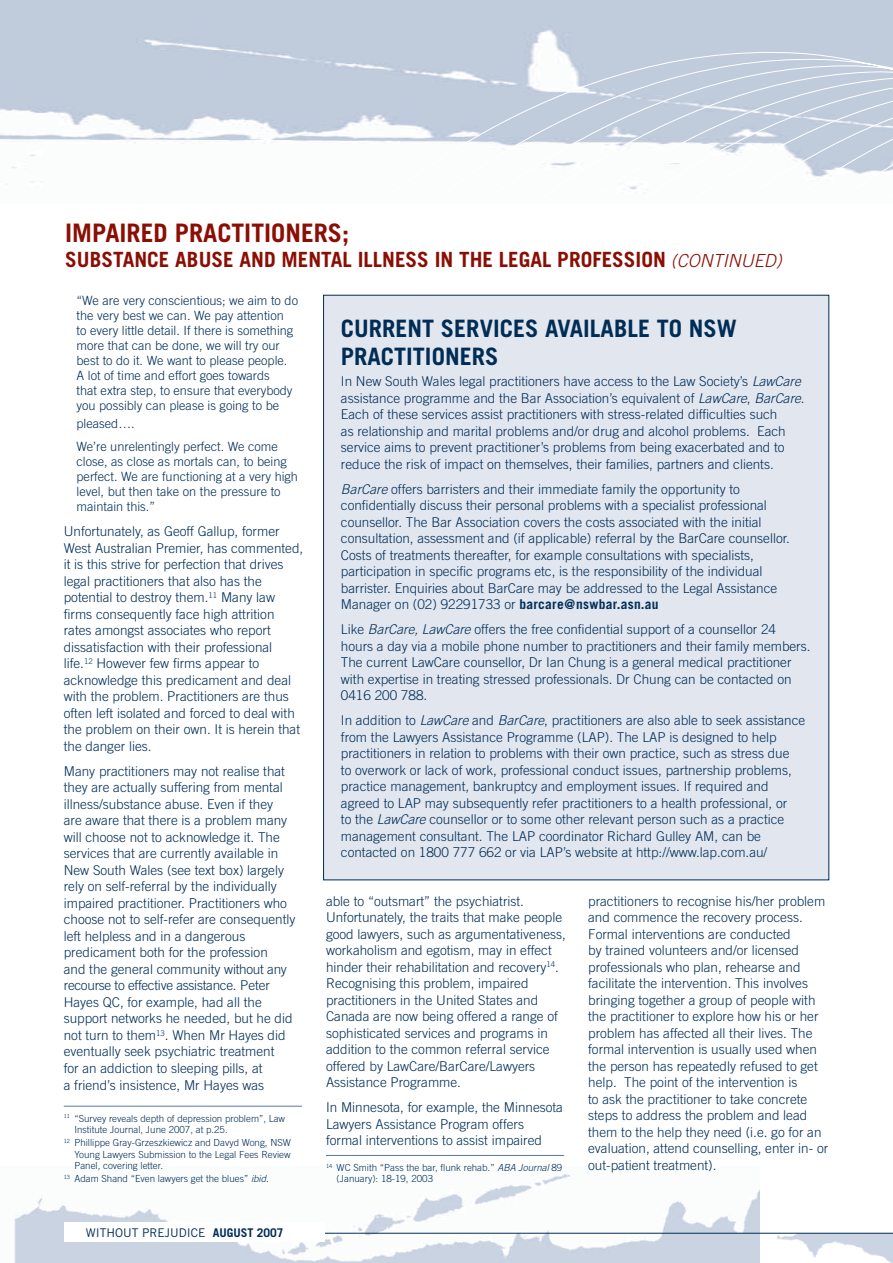
<style>
.page{position:relative;width:893px;height:1263px;background:#fff}
.page>*{position:absolute;margin:0;border:0;box-sizing:border-box;transform-origin:0 0}
.t1{font:700 25.5px "Trade Gothic";color:#8b0e04}
.t2{font:700 24px/28.8px "Trade Gothic";color:#002d56}
.t3{font:700 21px "Trade Gothic";color:#8b0e04}
.t4{font:300 13.5px/16.5px "Trade Gothic";color:#002d56}
.t5{font:300 12.75px/15px "Trade Gothic";color:#002d56}
.t6{font:12px "Trade Gothic";color:#002d56}
.t7{font:300 9.75px/11.2px "Trade Gothic";color:#002d56}
.s1{font-weight:300;font-style:italic;font-size:18px}
.s2{font-style:italic}
.s3{font-weight:700}
</style>
<div class="page">
<img style="left:0;top:0;width:893px;height:185px">
<svg style="left:334px;top:14px;width:559px;height:180px"></svg>
<img style="left:14px;top:1174px;width:746px;height:89px">
<img style="left:630px;top:1234px;width:263px;height:29px">
<hr style="left:281px;top:1233px;width:612px;height:1px;background:#002d56">
<div style="left:64px;top:1222px;width:260px;height:20px;background:#fff"></div>
<hr style="left:64px;top:1106px;width:238px;height:1px;background:#587a9d">
<hr style="left:326px;top:1155px;width:238px;height:1px;background:#587a9d">
<div style="left:324px;top:295px;width:505px;height:585px;background:#e1e6ef"></div>
<h1 class="t1" style="left:65px;top:223px;width:285px">IMPAIRED PRACTITIONERS;</h1>
<h3 class="t3" style="left:65px;top:252px;width:718px">SUBSTANCE ABUSE AND MENTAL ILLNESS IN THE LEGAL PROFESSION <span class="s1">(CONTINUED)</span></h3>
<p class="t5" style="left:77px;top:294px;width:223px">“We are very conscientious; we aim to do the very best we can. We pay attention<br>to every little detail. If there is something more that can be done, we will try our best to do it. We want to please people.<br>A lot of time and effort goes towards<br>that extra step, to ensure that everybody you possibly can please is going to be</p>
<p class="t5" style="left:77px;top:413px;width:203px;line-height:23.5px">pleased….<br>We’re unrelentingly perfect. We come</p>
<p class="t5" style="left:77px;top:455px;width:223px">close, as close as mortals can, to being perfect. We are functioning at a very high level, but then take on the pressure to maintain this.”</p>
<p class="t4" style="left:64px;top:524px;width:241px">Unfortunately, as Geoff Gallup, former West Australian Premier, has commented, it is this strive for perfection that drives legal practitioners that also has the potential to destroy them.<sup>11</sup> Many law firms consequently face high attrition rates amongst associates who report dissatisfaction with their professional life.<sup>12</sup> However few firms appear to acknowledge this predicament and deal with the problem. Practitioners are thus often left isolated and forced to deal with the problem on their own. It is herein that the danger lies.</p>
<p class="t4" style="left:64px;top:764px;width:233px">Many practitioners may not realise that they are actually suffering from mental illness/substance abuse. Even if they<br>are aware that there is a problem many will choose not to acknowledge it. The services that are currently available in New South Wales (see text box) largely rely on self-referral by the individually impaired practitioner. Practitioners who choose not to self-refer are consequently left helpless and in a dangerous predicament both for the profession<br>and the general community without any recourse to effective assistance. Peter Hayes QC, for example, had all the support networks he needed, but he did not turn to them<sup>13</sup>. When Mr Hayes did eventually seek psychiatric treatment<br>for an addiction to sleeping pills, at<br>a friend’s insistence, Mr Hayes was</p>
<p class="t7" style="left:74px;top:1113px;width:212px;text-indent:-11px"><sup>11</sup> “Survey reveals depth of depression problem”, Law<br>Institute Journal, June 2007, at p.25.</p>
<p class="t7" style="left:74px;top:1138px;width:218px;text-align:justify;text-indent:-11px"><sup>12</sup> Phillippe Gray-Grzeszkiewicz and Davyd Wong, NSW Young Lawyers Submission to the Legal Fees Review Panel, covering letter.</p>
<p class="t7" style="left:64px;top:1174px;width:207px"><sup>13</sup> Adam Shand “Even lawyers get the blues” <span class="s2">ibid.</span></p>
<p class="t6" style="left:86px;top:1228px;width:199px">WITHOUT PREJUDICE <span class="s3">AUGUST 2007</span></p>
<h2 class="t2" style="left:341px;top:316px;width:397px">CURRENT SERVICES AVAILABLE TO NSW<br>PRACTITIONERS</h2>
<p class="t4" style="left:341px;top:374px;width:465px">In New South Wales legal practitioners have access to the Law Society’s <span class="s2">LawCare </span>assistance programme and the Bar Association’s equivalent of <span class="s2">LawCare</span>, <span class="s2">BarCare</span>.<br>Each of these services assist practitioners with stress-related difficulties such<br>as relationship and marital problems and/or drug and alcohol problems. Each service aims to prevent practitioner’s problems from being exacerbated and to reduce the risk of impact on themselves, their families, partners and clients.</p>
<p class="t4" style="left:341px;top:482px;width:451px"><span class="s2">BarCare</span> offers barristers and their immediate family the opportunity to confidentially discuss their personal problems with a specialist professional counsellor. The Bar Association covers the costs associated with the initial consultation, assessment and (if applicable) referral by the BarCare counsellor.<br>Costs of treatments thereafter, for example consultations with specialists, participation in specific programs etc, is the responsibility of the individual barrister. Enquiries about BarCare may be addressed to the Legal Assistance Manager on (02) 92291733 or <span class="s3">barcare@nswbar.asn.au</span></p>
<p class="t4" style="left:341px;top:622px;width:471px">Like <span class="s2">BarCare, LawCare</span> offers the free confidential support of a counsellor 24 hours a day via a mobile phone number to practitioners and their family members.<br>The current LawCare counsellor, Dr Ian Chung is a general medical practitioner with expertise in treating stressed professionals. Dr Chung can be contacted on 0416 200 788.</p>
<p class="t4" style="left:341px;top:713px;width:466px">In addition to <span class="s2">LawCare</span> and <span class="s2">BarCare</span>, practitioners are also able to seek assistance from the Lawyers Assistance Programme (LAP). The LAP is designed to help practitioners in relation to problems with their own practice, such as stress due<br>to overwork or lack of work, professional conduct issues, partnership problems, practice management, bankruptcy and employment issues. If required and agreed to LAP may subsequently refer practitioners to a health professional, or<br>to the <span class="s2">LawCare</span> counsellor or to some other relevant person such as a practice management consultant. The LAP coordinator Richard Gulley AM, can be contacted on 1800 777 662 or via LAP’s website at http://www.lap.com.au/</p>
<p class="t4" style="left:326px;top:894px;width:242px">able to “outsmart” the psychiatrist.<br>Unfortunately, the traits that make people good lawyers, such as argumentativeness, workaholism and egotism, may in effect hinder their rehabilitation and recovery<sup>14</sup>.<br>Recognising this problem, impaired practitioners in the United States and Canada are now being offered a range of sophisticated services and programs in addition to the common referral service offered by LawCare/BarCare/Lawyers Assistance Programme.</p>
<p class="t4" style="left:326px;top:1100px;width:239px">In Minnesota, for example, the Minnesota<br>Lawyers Assistance Program offers formal interventions to assist impaired</p>
<p class="t7" style="left:337px;top:1163px;width:227px;text-indent:-11px"><sup>14</sup> WC Smith “Pass the bar, flunk rehab.” <span class="s2">ABA Journal</span> 89 (January): 18-19, 2003</p>
<p class="t4" style="left:588px;top:894px;width:242px">practitioners to recognise his/her problem and commence the recovery process.<br>Formal interventions are conducted<br>by trained volunteers and/or licensed professionals who plan, rehearse and facilitate the intervention. This involves bringing together a group of people with the practitioner to explore how his or her problem has affected all their lives. The formal intervention is usually used when the person has repeatedly refused to get help. The point of the intervention is<br>to ask the practitioner to take concrete steps to address the problem and lead them to the help they need (i.e. go for an evaluation, attend counselling, enter in- or out-patient treatment).</p>
</div>
